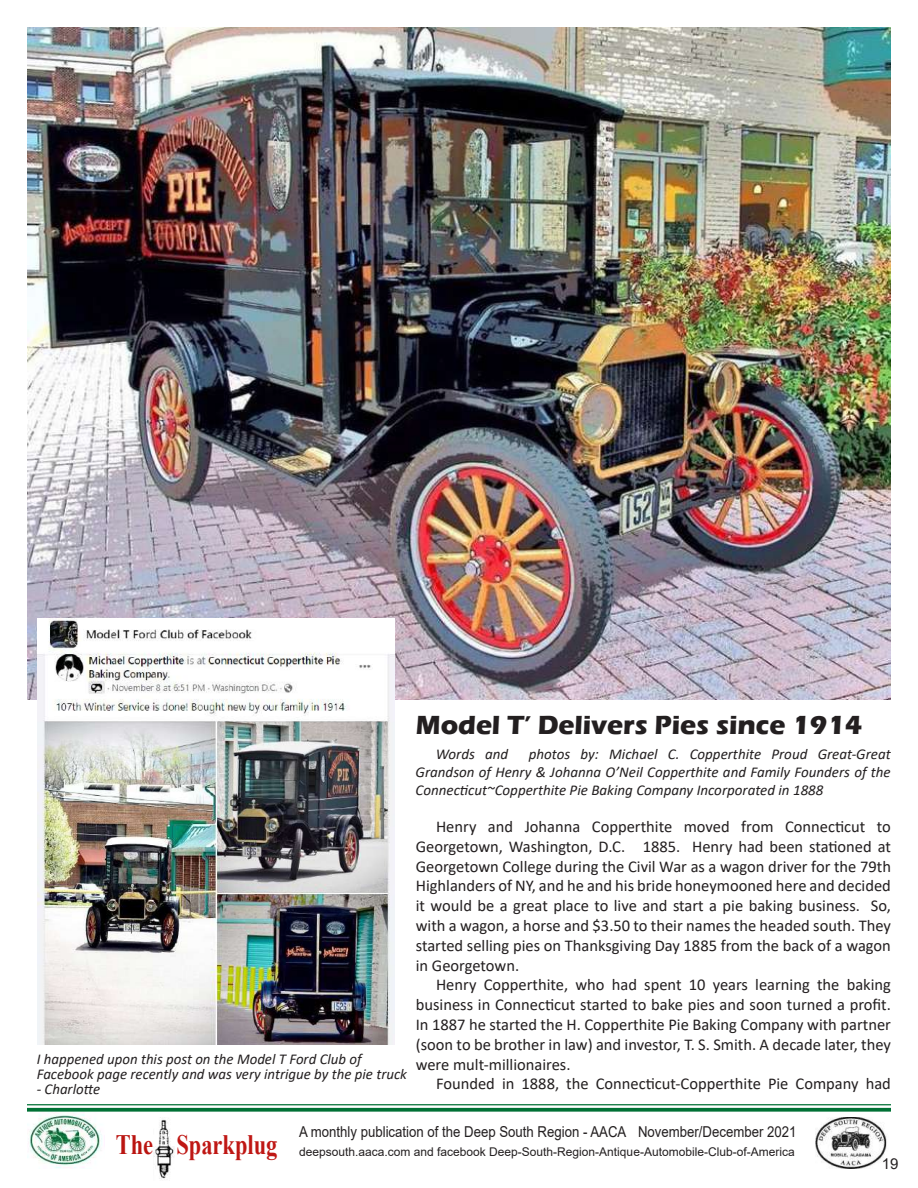
<style>
.page{position:relative;width:918px;height:1188px;background:#fff}
.page>*{position:absolute;margin:0;border:0;box-sizing:border-box;transform-origin:0 0}
.t1{font:700 28.05px "Times New Roman";color:#bf1714;scale:.8 1}
.t2{font:700 27px "Eras ITC";color:#231f20}
.t3{font:16.5px/19.8px "Calibri";color:#231f20;text-align:justify}
.t4{font:italic 15px/18px "Calibri";color:#231f20}
.t5{font:15px "Arial";color:#231f20;scale:.88 1}
.t6{font:15px "Arial";color:#231f20}
.t7{font:12px "Arial";color:#231f20}
.s1{color:#ba1511}
</style>
<div class="page">
<img style="left:27px;top:1112px;width:75px;height:56px">
<img style="left:153px;top:1117px;width:21px;height:62px">
<img style="left:815px;top:1117px;width:72px;height:52px">
<hr style="left:27px;top:1104px;width:864px;height:1px;background:#007135">
<svg style="left:27px;top:1108px;width:864px;height:4px;background:#177e47"></svg>
<img style="left:27px;top:27px;width:864px;height:673px">
<img style="left:38px;top:619px;width:357px;height:425px">
<h2 class="t2" style="left:416px;top:709px;width:448px">Model T’ Delivers Pies since 1914</h2>
<p class="t4" style="left:37px;top:1051px;width:372px;line-height:15px">I happened upon this post on the Model T Ford Club of<br>Facebook page recently and was very intrigue by the pie truck</p>
<p class="t4" style="left:37px;top:1080px;width:65px">- Charlotte</p>
<p class="t4" style="left:416px;top:745px;width:477px;text-align:justify;text-indent:113px">photos by: Michael C. Copperthite Proud Great-Great Grandson of Henry &amp; Johanna O’Neil Copperthite and Family Founders of the Connecticut~Copperthite Pie Baking Company Incorporated in 1888</p>
<p class="t4" style="left:436px;top:745px;width:74px">Words and</p>
<p class="t3" style="left:416px;top:816px;width:477px;text-indent:20px">Henry and Johanna Copperthite moved from Connecticut to Georgetown, Washington, D.C. 1885. Henry had been stationed at Georgetown College during the Civil War as a wagon driver for the 79th Highlanders of NY, and he and his bride honeymooned here and decided it would be a great place to live and start a pie baking business. So, with a wagon, a horse and $3.50 to their names the headed south. They started selling pies on Thanksgiving Day 1885 from the back of a wagon in Georgetown.</p>
<p class="t3" style="left:416px;top:975px;width:477px;text-indent:20px">Henry Copperthite, who had spent 10 years learning the baking business in Connecticut started to bake pies and soon turned a profit.<br>In 1887 he started the H. Copperthite Pie Baking Company with partner (soon to be brother in law) and investor, T. S. Smith. A decade later, they were mult-millionaires.</p>
<p class="t3" style="left:436px;top:1074px;width:456px">Founded in 1888, the Connecticut-Copperthite Pie Company had</p>
<h1 class="t1" style="left:116px;top:1124px;width:204px"><span class="s1">The</span> Sparkplug</h1>
<p class="t5" style="left:299px;top:1122px;width:567px">A monthly publication of the Deep South Region - AACA November/December 2021</p>
<p class="t7" style="left:299px;top:1144px;width:497px">deepsouth.aaca.com and facebook Deep-South-Region-Antique-Automobile-Club-of-America</p>
<p class="t6" style="left:882px;top:1153px;width:18px">19</p>
</div>
